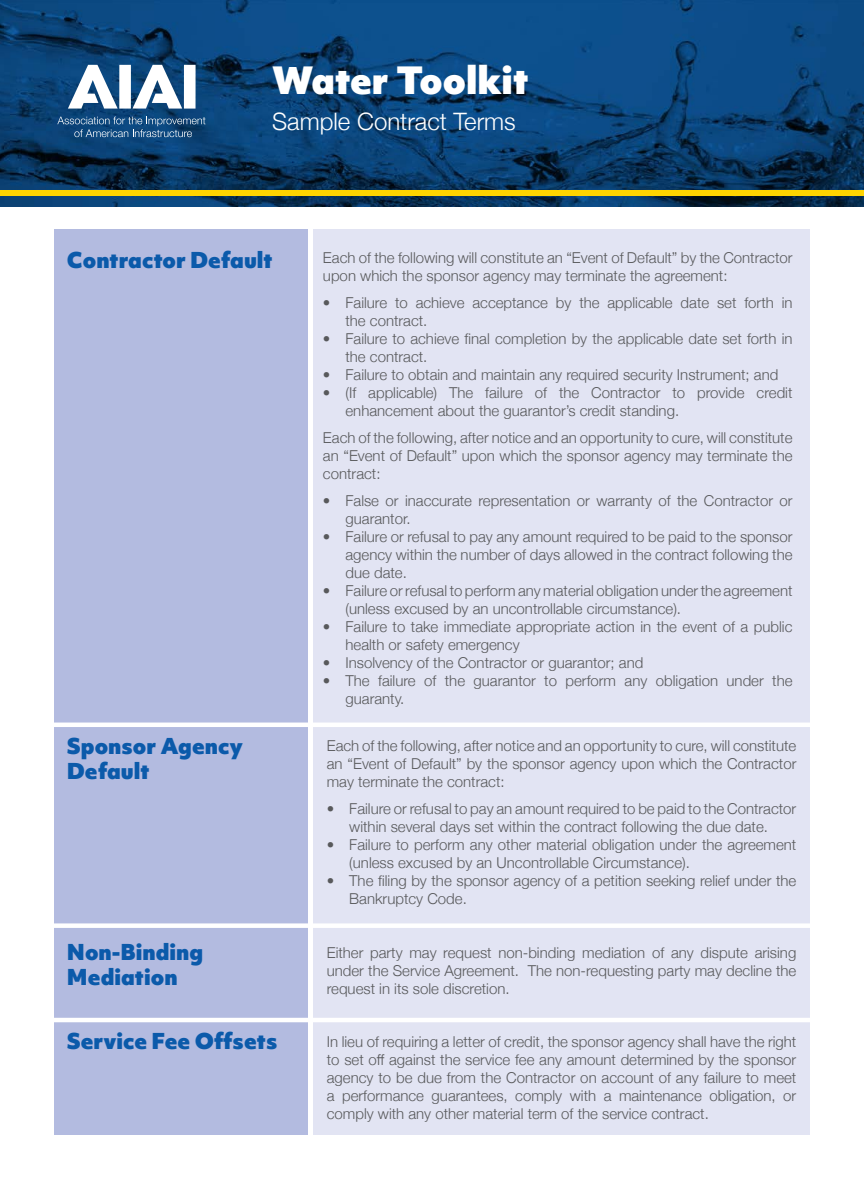
<style>
.page{position:relative;width:864px;height:1188px;background:#fff}
.page>*{position:absolute;margin:0;border:0;box-sizing:border-box;transform-origin:0 0}
.t1{font:900 36px "Objektiv Mk 1";color:#fff}
.t2{font:300 24px "Helvetica Neue";color:#fff}
.t3{font:900 21px/25.2px "Objektiv Mk 1";color:#0b5aaa}
.t4{font:300 15px/18px "Helvetica Neue";color:#58595b}
</style>
<div class="page">
<img style="left:0;top:0;width:864px;height:206px">
<svg style="left:57px;top:117px;width:148px;height:20px;background:#2f5f8c"></svg>
<div style="left:119px;top:65px;width:12px;height:44px;background:#fff"></div>
<svg style="left:68px;top:65px;width:50px;height:44px"></svg>
<svg style="left:133px;top:65px;width:49px;height:44px"></svg>
<div style="left:184px;top:65px;width:12px;height:44px;background:#fff"></div>
<div style="left:0;top:191px;width:864px;height:5px;background:#ffd400"></div>
<div style="left:313px;top:230px;width:497px;height:905px;background:#e2e4f3"></div>
<div style="left:55px;top:230px;width:253px;height:905px;background:#b3bbe0"></div>
<hr style="left:48px;top:723px;width:768px;height:4px;background:#fff">
<div style="left:48px;top:923px;width:768px;height:5px;background:#fff"></div>
<hr style="left:48px;top:1018px;width:768px;height:4px;background:#fff">
<h1 class="t1" style="left:272px;top:55px;width:258px">Water Toolkit</h1>
<h2 class="t2" style="left:272px;top:103px;width:245px">Sample Contract Terms</h2>
<h3 class="t3" style="left:67px;top:246px;width:208px">Contractor Default</h3>
<p class="t4" style="left:323px;top:248px;width:471px">Each of the following will constitute an “Event of Default” by the Contractor upon which the sponsor agency may terminate the agreement:</p>
<p class="t4" style="left:345px;top:293px;width:449px;text-indent:-22px">• Failure to achieve acceptance by the applicable date set forth in the contract.</p>
<p class="t4" style="left:345px;top:329px;width:449px;text-indent:-22px">• Failure to achieve final completion by the applicable date set forth in the contract.</p>
<p class="t4" style="left:323px;top:365px;width:457px">• Failure to obtain and maintain any required security Instrument; and</p>
<p class="t4" style="left:345px;top:383px;width:449px;text-indent:-22px">• (If applicable) The failure of the Contractor to provide credit enhancement about the guarantor’s credit standing.</p>
<p class="t4" style="left:323px;top:428px;width:471px;text-align:justify">Each of the following, after notice and an opportunity to cure, will constitute an “Event of Default” upon which the sponsor agency may terminate the contract:</p>
<p class="t4" style="left:345px;top:491px;width:449px;text-indent:-22px">• False or inaccurate representation or warranty of the Contractor or guarantor.</p>
<p class="t4" style="left:345px;top:527px;width:449px;text-align:justify;text-indent:-22px">• Failure or refusal to pay any amount required to be paid to the sponsor agency within the number of days allowed in the contract following the due date.</p>
<p class="t4" style="left:345px;top:581px;width:449px;text-indent:-22px">• Failure or refusal to perform any material obligation under the agreement (unless excused by an uncontrollable circumstance).</p>
<p class="t4" style="left:345px;top:617px;width:448px;text-indent:-22px">• Failure to take immediate appropriate action in the event of a public health or safety emergency</p>
<p class="t4" style="left:323px;top:653px;width:322px">• Insolvency of the Contractor or guarantor; and</p>
<p class="t4" style="left:345px;top:671px;width:449px;text-indent:-22px">• The failure of the guarantor to perform any obligation under the guaranty.</p>
<h3 class="t3" style="left:67px;top:733px;width:178px">Sponsor Agency<br>Default</h3>
<p class="t4" style="left:327px;top:736px;width:471px;text-align:justify">Each of the following, after notice and an opportunity to cure, will constitute an “Event of Default” by the sponsor agency upon which the Contractor may terminate the contract:</p>
<p class="t4" style="left:327px;top:799px;width:471px;text-align:center">• Failure or refusal to pay an amount required to be paid to the Contractor within several days set within the contract following the due date.</p>
<p class="t4" style="left:349px;top:835px;width:449px;text-indent:-22px">• Failure to perform any other material obligation under the agreement (unless excused by an Uncontrollable Circumstance).</p>
<p class="t4" style="left:349px;top:871px;width:449px;text-indent:-22px">• The filing by the sponsor agency of a petition seeking relief under the<br>Bankruptcy Code.</p>
<h3 class="t3" style="left:67px;top:939px;width:138px">Non-Binding<br>Mediation</h3>
<p class="t4" style="left:327px;top:942px;width:471px;text-align:justify">Either party may request non-binding mediation of any dispute arising under the Service Agreement. The non-requesting party may decline the request in its sole discretion.</p>
<h3 class="t3" style="left:67px;top:1028px;width:212px">Service Fee Offsets</h3>
<p class="t4" style="left:327px;top:1031px;width:471px;text-align:justify">In lieu of requiring a letter of credit, the sponsor agency shall have the right to set off against the service fee any amount determined by the sponsor agency to be due from the Contractor on account of any failure to meet a performance guarantees, comply with a maintenance obligation, or comply with any other material term of the service contract.</p>
</div>
